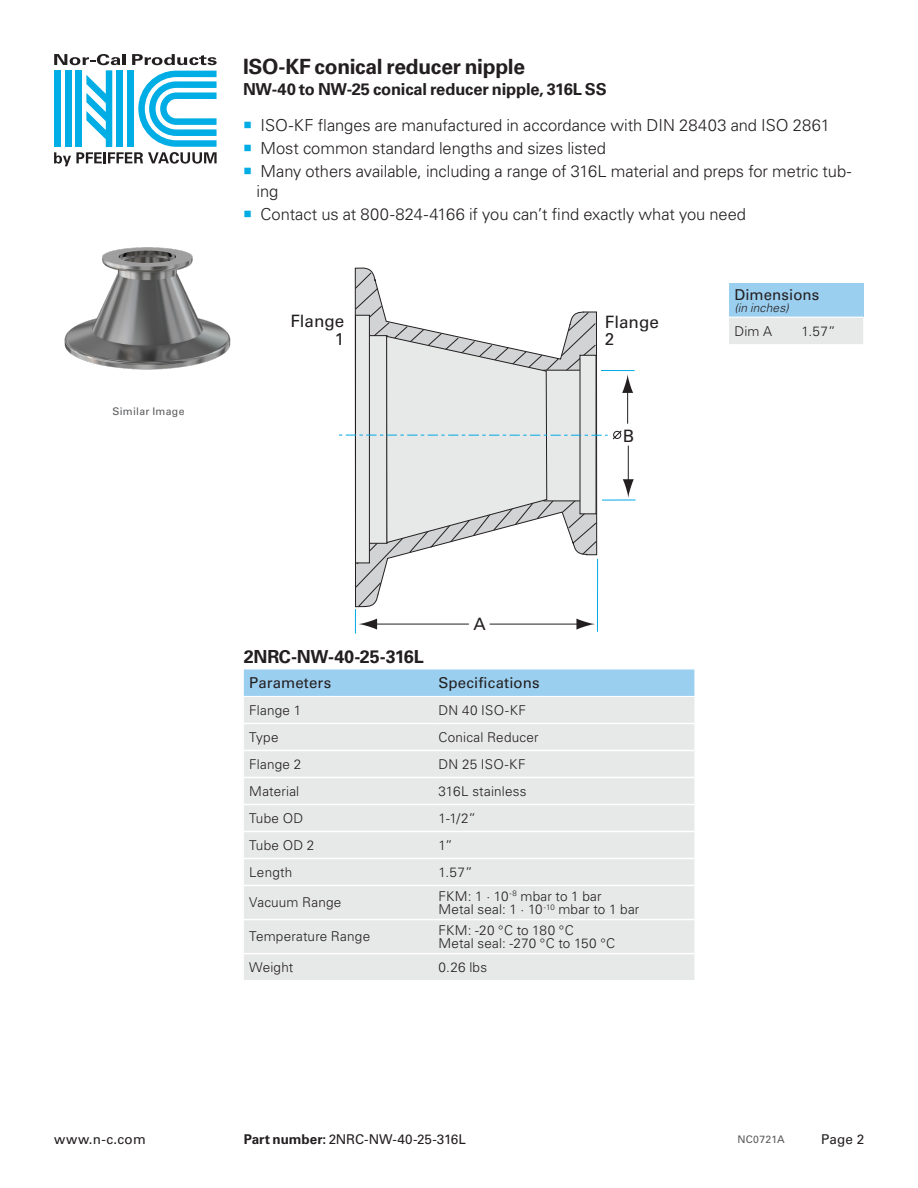
<style>
.page{position:relative;width:918px;height:1188px;background:#fff}
.page>*{position:absolute;margin:0;border:0;box-sizing:border-box;transform-origin:0 0}
.Column_E__Product_Na{font:700 21px "Univers LT Std";letter-spacing:-.015em;color:#231f20}
.Part_number_-_Black{font:700 18px "Univers LT Std";letter-spacing:-.02em;color:#231f20}
.t1{font:17.1px/17.1px "Univers LT Std";color:#231f20;text-align:right}
.t2{font:300 16.5px/19.8px "Univers LT Std";letter-spacing:-.005em;color:#231f20}
.Column_E__Product_Na-2{font:700 16.5px "Univers LT Std";letter-spacing:-.01em;color:#231f20}
.Table_Header{font:15px "Univers LT Std";letter-spacing:.01em;color:#231f20}
.Table_Text_Black{font:300 13.5px/13.5px "Univers LT Std";letter-spacing:.015em;color:#231f20}
.Part_number_-_Black-2{font:13.5px "Univers LT Std";color:#231f20}
.Table_Header-2{font:italic 300 12px "Univers LT Std";letter-spacing:.01em;color:#231f20}
.Column_LK_-_Revision{font:10.5px "Univers LT Std";letter-spacing:.025em;color:#58595b}
.s1{font-weight:700}
</style>
<div class="page">
<svg style="left:54px;top:54px;width:163px;height:112px"></svg>
<img style="left:64px;top:247px;width:167px;height:123px">
<div style="left:729px;top:284px;width:134px;height:33px;background:#9bcff0"></div>
<div style="left:729px;top:318px;width:134px;height:26px;background:#e7e8e8"></div>
<hr style="left:602px;top:500px;width:34px;height:1px;background:#00a9e3">
<hr style="left:601px;top:370px;width:34px;height:1px;background:#00a9e3">
<svg style="left:339px;top:272px;width:295px;height:362px"></svg>
<div style="left:244px;top:669px;width:450px;height:27px;background:#9bcff0"></div>
<div style="left:244px;top:697px;width:450px;height:283px;background:#e7e8e8"></div>
<hr style="left:244px;top:723px;width:189px;height:1px;background:#fff">
<hr style="left:433px;top:723px;width:261px;height:1px;background:#fff">
<hr style="left:244px;top:750px;width:189px;height:1px;background:#fff">
<hr style="left:433px;top:750px;width:261px;height:1px;background:#fff">
<hr style="left:244px;top:777px;width:189px;height:1px;background:#fff">
<hr style="left:433px;top:777px;width:261px;height:1px;background:#fff">
<hr style="left:244px;top:804px;width:189px;height:1px;background:#fff">
<hr style="left:433px;top:804px;width:261px;height:1px;background:#fff">
<hr style="left:244px;top:831px;width:189px;height:1px;background:#fff">
<hr style="left:433px;top:831px;width:261px;height:1px;background:#fff">
<hr style="left:244px;top:858px;width:189px;height:1px;background:#fff">
<hr style="left:433px;top:858px;width:261px;height:1px;background:#fff">
<hr style="left:244px;top:885px;width:189px;height:1px;background:#fff">
<hr style="left:433px;top:885px;width:261px;height:1px;background:#fff">
<hr style="left:244px;top:919px;width:189px;height:1px;background:#fff">
<hr style="left:433px;top:919px;width:261px;height:1px;background:#fff">
<hr style="left:244px;top:953px;width:189px;height:1px;background:#fff">
<hr style="left:433px;top:953px;width:261px;height:1px;background:#fff">
<p class="Column_E__Product_Na" style="left:243px;top:54px;width:284px">ISO-KF conical reducer nipple</p>
<p class="Column_E__Product_Na-2" style="left:243px;top:79px;width:365px">NW-40 to NW-25 conical reducer nipple, 316L SS</p>
<p class="t2" style="left:260px;top:115px;width:571px">ISO-KF flanges are manufactured in accordance with DIN 28403 and ISO 2861</p>
<p class="t2" style="left:260px;top:138px;width:347px">Most common standard lengths and sizes listed</p>
<p class="t2" style="left:257px;top:161px;width:597px">Many others available, including a range of 316L material and preps for metric tub&shy;ing</p>
<p class="t2" style="left:260px;top:204px;width:487px">Contact us at 800-824-4166 if you can’t find exactly what you need</p>
<p class="Column_LK_-_Revision" style="left:112px;top:405px;width:74px">Similar Image</p>
<p class="t1" style="left:290px;top:313px;width:56px">Flange<br>1</p>
<p class="t1" style="left:605px;top:313px;width:56px;text-align:left">Flange<br>2</p>
<p class="t1" style="left:623px;top:427px;width:13px">B</p>
<p class="t1" style="left:474px;top:615px;width:14px">A</p>
<p class="Part_number_-_Black" style="left:244px;top:646px;width:181px">2NRC-NW-40-25-316L</p>
<p class="Table_Header" style="left:249px;top:674px;width:83px">Parameters</p>
<p class="Table_Header" style="left:438px;top:674px;width:103px">Specifications</p>
<p class="Table_Text_Black" style="left:249px;top:703px;width:53px">Flange 1</p>
<p class="Table_Text_Black" style="left:438px;top:703px;width:89px">DN 40 ISO-KF</p>
<p class="Table_Text_Black" style="left:249px;top:730px;width:31px">Type</p>
<p class="Table_Text_Black" style="left:438px;top:730px;width:102px">Conical Reducer</p>
<p class="Table_Text_Black" style="left:249px;top:757px;width:53px">Flange 2</p>
<p class="Table_Text_Black" style="left:438px;top:757px;width:89px">DN 25 ISO-KF</p>
<p class="Table_Text_Black" style="left:249px;top:784px;width:52px">Material</p>
<p class="Table_Text_Black" style="left:438px;top:784px;width:89px">316L stainless</p>
<p class="Table_Text_Black" style="left:249px;top:811px;width:56px">Tube OD</p>
<p class="Table_Text_Black" style="left:438px;top:811px;width:39px">1-1/2”</p>
<p class="Table_Text_Black" style="left:249px;top:838px;width:67px">Tube OD 2</p>
<p class="Table_Text_Black" style="left:438px;top:838px;width:16px">1”</p>
<p class="Table_Text_Black" style="left:249px;top:865px;width:45px">Length</p>
<p class="Table_Text_Black" style="left:438px;top:865px;width:36px">1.57”</p>
<p class="Table_Text_Black" style="left:249px;top:896px;width:94px">Vacuum Range</p>
<p class="Table_Text_Black" style="left:438px;top:889px;width:202px">FKM: 1 · 10<sup>-8</sup> mbar to 1 bar<br>Metal seal: 1 · 10<sup>-10</sup> mbar to 1 bar</p>
<p class="Table_Text_Black" style="left:249px;top:930px;width:122px">Temperature Range</p>
<p class="Table_Text_Black" style="left:438px;top:923px;width:178px">FKM: -20 °C to 180 °C<br>Metal seal: -270 °C to 150 °C</p>
<p class="Table_Text_Black" style="left:249px;top:960px;width:46px">Weight</p>
<p class="Table_Text_Black" style="left:438px;top:960px;width:50px">0.26 lbs</p>
<p class="Table_Header" style="left:734px;top:285px;width:87px">Dimensions</p>
<p class="Table_Header-2" style="left:734px;top:300px;width:56px">(in inches)</p>
<p class="Table_Text_Black" style="left:734px;top:325px;width:39px">Dim A</p>
<p class="Table_Text_Black" style="left:802px;top:325px;width:36px">1.57”</p>
<p class="Part_number_-_Black-2" style="left:244px;top:1131px;width:224px"><span class="s1">Part number:</span> 2NRC-NW-40-25-316L</p>
<p class="Part_number_-_Black-2" style="left:54px;top:1131px;width:93px">www.n-c.com</p>
<p class="Part_number_-_Black-2" style="left:821px;top:1131px;width:45px">Page 2</p>
<p class="Column_LK_-_Revision" style="left:737px;top:1133px;width:49px">NC0721A</p>
</div>
